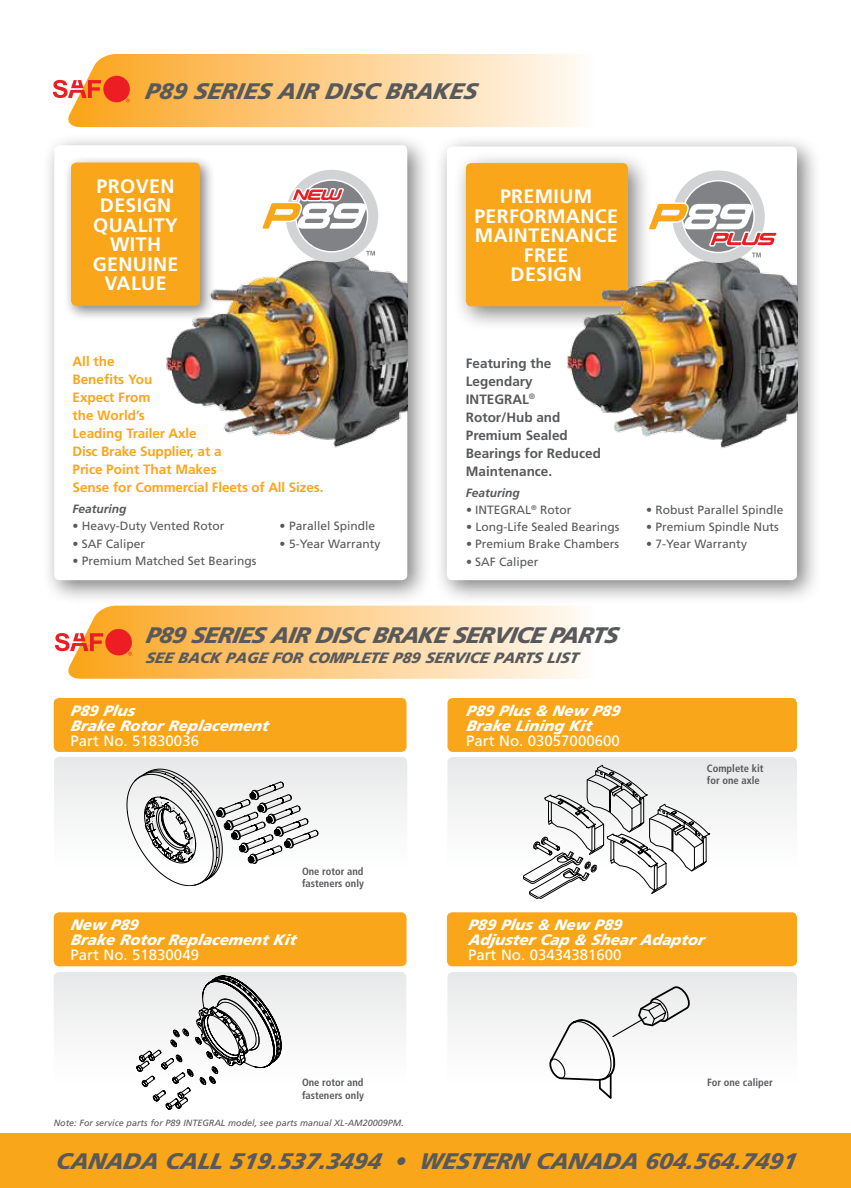
<style>
.page{position:relative;width:851px;height:1188px;background:#fff}
.page>*{position:absolute;margin:0;border:0;box-sizing:border-box;transform-origin:0 0}
.t1{font:italic 900 22.5px "Frutiger";color:#58595b}
.t2{font:italic 900 22.5px "Frutiger";letter-spacing:-.03em;color:#58595b}
.t3{font:700 19.5px/19.5px "Frutiger";letter-spacing:.02em;color:#fff;text-align:center}
.t4{font:italic 900 15px/15px "Frutiger";color:#fff}
.t5{font:15px "Frutiger";color:#fff}
.t6{font:italic 900 15px "Frutiger";color:#58595b}
.t7{font:700 13.5px/18px "Frutiger";color:#faa61a}
.t8{font:700 13.5px/18px "Frutiger";color:#58595b}
.t9{font:12px "Frutiger";color:#58595b}
.t10{font:italic 700 12px "Frutiger";color:#58595b}
.t11{font:700 condensed 10.5px/12.6px "Frutiger";color:#58595b}
.t12{font:italic 9px "Frutiger";color:#58595b}
</style>
<div class="page">
<div style="left:447px;top:972px;width:350px;height:59px;background:#ededee"></div>
<svg style="left:549px;top:986px;width:140px;height:113px"></svg>
<svg style="left:54px;top:972px;width:352px;height:80px"></svg>
<svg style="left:136px;top:976px;width:145px;height:134px"></svg>
<div style="left:447px;top:757px;width:350px;height:78px;background:#efeff0"></div>
<svg style="left:523px;top:765px;width:187px;height:133px"></svg>
<div style="left:54px;top:757px;width:353px;height:78px;background:#efeff0"></div>
<svg style="left:127px;top:769px;width:191px;height:117px"></svg>
<div style="left:54px;top:698px;width:352px;height:54px;background:#faa61a;border-radius:5px"></div>
<div style="left:54px;top:912px;width:352px;height:54px;background:#faa61a;border-radius:5px"></div>
<div style="left:447px;top:912px;width:350px;height:54px;background:#faa61a;border-radius:5px"></div>
<div style="left:447px;top:698px;width:350px;height:54px;background:#faa61a;border-radius:5px"></div>
<svg style="left:68px;top:606px;width:513px;height:73px;background:#fdd08f"></svg>
<div style="left:105px;top:629px;width:27px;height:26px;background:#ed1d24;border-radius:50%"></div>
<svg style="left:55px;top:633px;width:48px;height:18px"></svg>
<svg style="left:128px;top:652px;width:4px;height:3px"></svg>
<div style="left:42px;top:133px;width:390px;height:472px;background:#000;opacity:.5"></div>
<div style="left:54px;top:145px;width:353px;height:435px;background:#fff;border-radius:5px"></div>
<div style="left:434px;top:134px;width:387px;height:471px;background:#000;opacity:.5"></div>
<div style="left:447px;top:146px;width:350px;height:434px;background:#fff;border-radius:5px"></div>
<svg style="left:68px;top:54px;width:513px;height:73px;background:#fdd08f"></svg>
<div style="left:103px;top:76px;width:27px;height:26px;background:#ed1d24;border-radius:50%"></div>
<svg style="left:53px;top:80px;width:48px;height:18px"></svg>
<svg style="left:126px;top:99px;width:4px;height:3px"></svg>
<div style="left:63px;top:154px;width:153px;height:167px;background:#000;opacity:.5"></div>
<div style="left:71px;top:163px;width:129px;height:143px;background:#faa61a;border-radius:5px"></div>
<div style="left:453px;top:150px;width:199px;height:181px;background:#000;opacity:.5"></div>
<div style="left:466px;top:163px;width:162px;height:143px;background:#faa61a;border-radius:5px"></div>
<img style="left:160px;top:248px;width:247px;height:200px">
<img style="left:561px;top:248px;width:236px;height:200px">
<div style="left:285px;top:170px;width:93px;height:92px;background:#d1d3d4;border-radius:50%"></div>
<svg style="left:295px;top:179px;width:73px;height:74px"></svg>
<div style="left:296px;top:181px;width:71px;height:70px;background:#808285;border-radius:50%"></div>
<svg style="left:262px;top:170px;width:105px;height:62px"></svg>
<svg style="left:366px;top:251px;width:9px;height:5px"></svg>
<div style="left:672px;top:170px;width:92px;height:93px;background:#d1d3d4;border-radius:50%"></div>
<div style="left:683px;top:181px;width:70px;height:71px;background:#808285;border-radius:50%"></div>
<svg style="left:646px;top:201px;width:132px;height:62px"></svg>
<div style="left:0;top:1133px;width:850px;height:55px;background:#faa61a"></div>
<h1 class="t1" style="left:145px;top:78px;width:338px">P89 SERIES A IR DISC BRA KES</h1>
<h2 class="t3" style="left:93px;top:176px;width:87px">PROVEN<br>DESIGN<br>QUALITY<br>WITH<br>GENUINE<br>VALUE</h2>
<p class="t7" style="left:72px;top:353px;width:252px">All the<br>Benefits You<br>Expect From<br>the World’s<br>Leading Trailer Axle<br>Disc Brake Supplier, at a<br>Price Point That Makes<br>Sense for Commercial Fleets of All Sizes.</p>
<p class="t10" style="left:72px;top:502px;width:56px">Featuring</p>
<p class="t9" style="left:72px;top:519px;width:154px">• Heavy-Duty Vented Rotor</p>
<p class="t9" style="left:279px;top:519px;width:97px">• Parallel Spindle</p>
<p class="t9" style="left:72px;top:536px;width:74px">• SAF Caliper</p>
<p class="t9" style="left:279px;top:536px;width:102px">• 5-Year Warranty</p>
<p class="t9" style="left:72px;top:553px;width:185px">• Premium Matched Set Bearings</p>
<h2 class="t3" style="left:474px;top:187px;width:145px">PREMIUM<br>PERFORMANCE<br>MAINTENANCE<br>FREE<br>DESIGN</h2>
<p class="t8" style="left:466px;top:354px;width:137px">Featuring the<br>Legendary<br>INTEGRAL<sup>®<br></sup>Rotor/Hub and<br>Premium Sealed<br>Bearings for Reduced<br>Maintenance.</p>
<p class="t10" style="left:466px;top:486px;width:56px">Featuring</p>
<p class="t9" style="left:466px;top:503px;width:107px">• INTEGRAL<sup>®</sup> Rotor</p>
<p class="t9" style="left:646px;top:503px;width:139px">• Robust Parallel Spindle</p>
<p class="t9" style="left:466px;top:520px;width:155px">• Long-Life Sealed Bearings</p>
<p class="t9" style="left:646px;top:520px;width:134px">• Premium Spindle Nuts</p>
<p class="t9" style="left:466px;top:537px;width:155px">• Premium Brake Chambers</p>
<p class="t9" style="left:646px;top:537px;width:102px">• 7-Year Warranty</p>
<p class="t9" style="left:466px;top:554px;width:74px">• SAF Caliper</p>
<h1 class="t2" style="left:145px;top:622px;width:478px">P89 SERIES A IR DISC BRA KE SERVICE PA RTS</h1>
<p class="t6" style="left:145px;top:649px;width:434px">SEE BACK PAGE FOR COMPLETE P89 SERVICE PARTS LIST</p>
<p class="t4" style="left:70px;top:703px;width:202px">P89 Plus<br>Brake Rotor Rep lacement</p>
<p class="t5" style="left:70px;top:732px;width:130px">Part No. 51830036</p>
<p class="t11" style="left:302px;top:865px;width:63px">One rotor and fasteners only</p>
<p class="t4" style="left:70px;top:917px;width:230px">New P89<br>Brake Rotor Rep lacement Kit</p>
<p class="t5" style="left:70px;top:946px;width:130px">Part No. 51830049</p>
<p class="t4" style="left:466px;top:703px;width:158px">P89 Plus &amp; New P89<br>Brake Lining Kit</p>
<p class="t5" style="left:466px;top:732px;width:155px">Part No. 03057000600</p>
<p class="t11" style="left:707px;top:762px;width:58px">Complete kit for one axle</p>
<p class="t4" style="left:468px;top:917px;width:241px">P89 Plus &amp; New P89<br>A djuster Cap &amp; Shear A dap tor</p>
<p class="t5" style="left:468px;top:946px;width:155px">Part No. 03434381600</p>
<p class="t11" style="left:302px;top:1076px;width:63px">One rotor and</p>
<p class="t11" style="left:707px;top:1076px;width:67px">For one caliper</p>
<p class="t11" style="left:302px;top:1089px;width:63px">fasteners only</p>
<p class="t12" style="left:54px;top:1118px;width:351px">Note: For service parts for P89 INTEGRAL model, see parts manual XL-AM20009PM.</p>
<h1 class="t1" style="left:55px;top:1148px;width:747px">CA NA DA CA LL 519.537.3494 • WESTERN CA NA DA 604.564.7491</h1>
</div>
